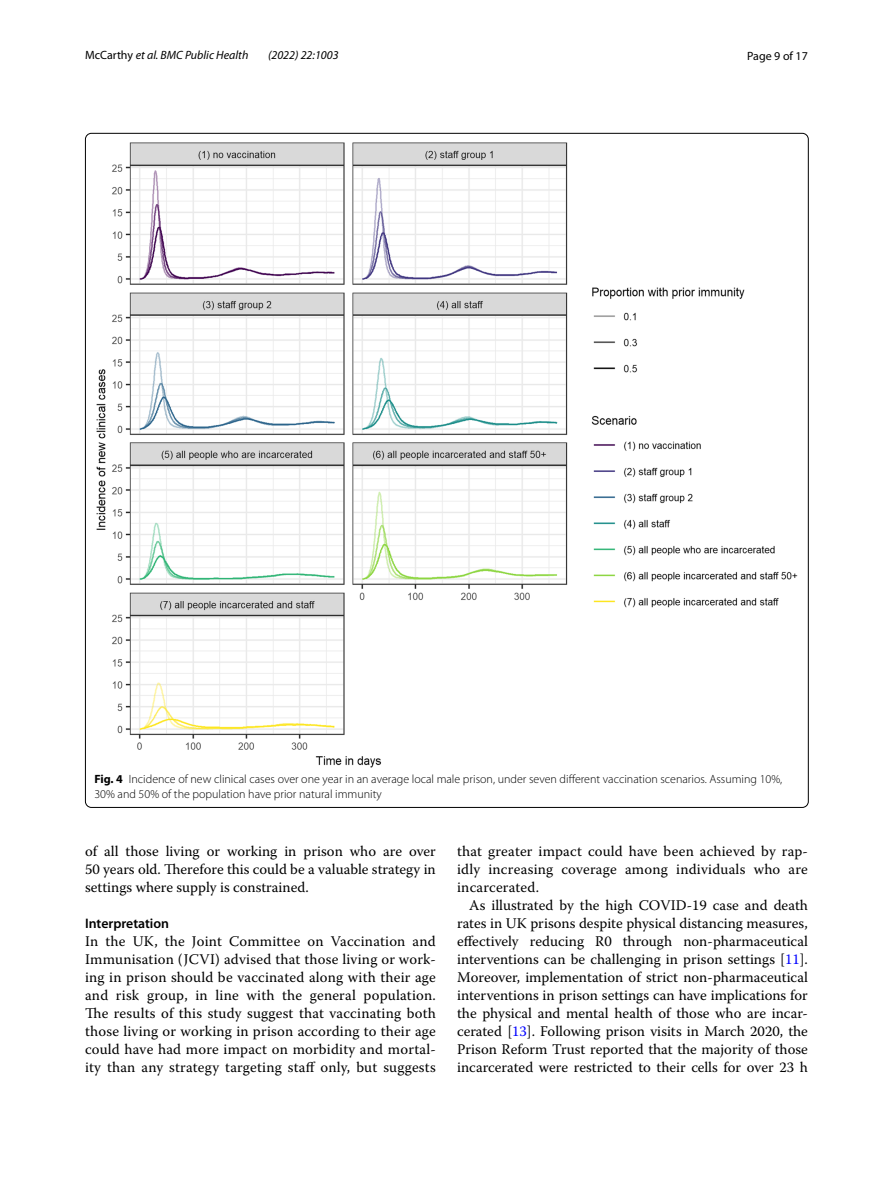
<style>
.page{position:relative;width:893px;height:1187px;background:#fff}
.page>*{position:absolute;margin:0;border:0;box-sizing:border-box;transform-origin:0 0}
.t1{font:14.7px/18px "Warnock Pro";letter-spacing:.01em;color:#000;text-align:justify}
.t2{font:600 13.8px "Myriad Pro";color:#000}
.t3{font:300 12px/15px "Myriad Pro";color:#000}
.t4{font:italic 12px "Myriad Pro";color:#000}
.t5{font:12px "Myriad Pro";color:#000}
.s1{font-style:normal}
.s2{font-weight:700}
.s3{color:#00f}
</style>
<div class="page">
<img style="left:97px;top:142px;width:700px;height:625px">
<p class="t4" style="left:85px;top:48px;width:165px"><span class="s1">McCarthy</span> et al. BMC Public Health</p>
<p class="t4" style="left:268px;top:48px;width:72px">(2022) 22:1003</p>
<p class="t5" style="left:747px;top:48px;width:62px">Page 9 of 17</p>
<p class="t3" style="left:94px;top:771px;width:689px"><span class="s2">Fig. 4</span> Incidence of new clinical cases over one year in an average local male prison, under seven different vaccination scenarios. Assuming 10%,<br>30% and 50% of the population have prior natural immunity</p>
<p class="t1" style="left:85px;top:841px;width:352px">of all those living or working in prison who are over 50 years old. Therefore this could be a valuable strategy in settings where supply is constrained.</p>
<p class="t2" style="left:85px;top:914px;width:86px">Interpretation</p>
<p class="t1" style="left:85px;top:931px;width:352px">In the UK, the Joint Committee on Vaccination and Immunisation (JCVI) advised that those living or work&shy;ing in prison should be vaccinated along with their age and risk group, in line with the general population.<br>The results of this study suggest that vaccinating both those living or working in prison according to their age could have had more impact on morbidity and mortal&shy;ity than any strategy targeting staff only, but suggests</p>
<p class="t1" style="left:457px;top:841px;width:352px">that greater impact could have been achieved by rap&shy;idly increasing coverage among individuals who are incarcerated.</p>
<p class="t1" style="left:457px;top:895px;width:352px;text-indent:12px">As illustrated by the high COVID-19 case and death rates in UK prisons despite physical distancing measures, effectively reducing R0 through non-pharmaceutical interventions can be challenging in prison settings [<span class="s3">11</span>].<br>Moreover, implementation of strict non-pharmaceutical interventions in prison settings can have implications for the physical and mental health of those who are incar&shy;cerated [<span class="s3">13</span>]. Following prison visits in March 2020, the Prison Reform Trust reported that the majority of those incarcerated were restricted to their cells for over 23 h</p>
</div>
